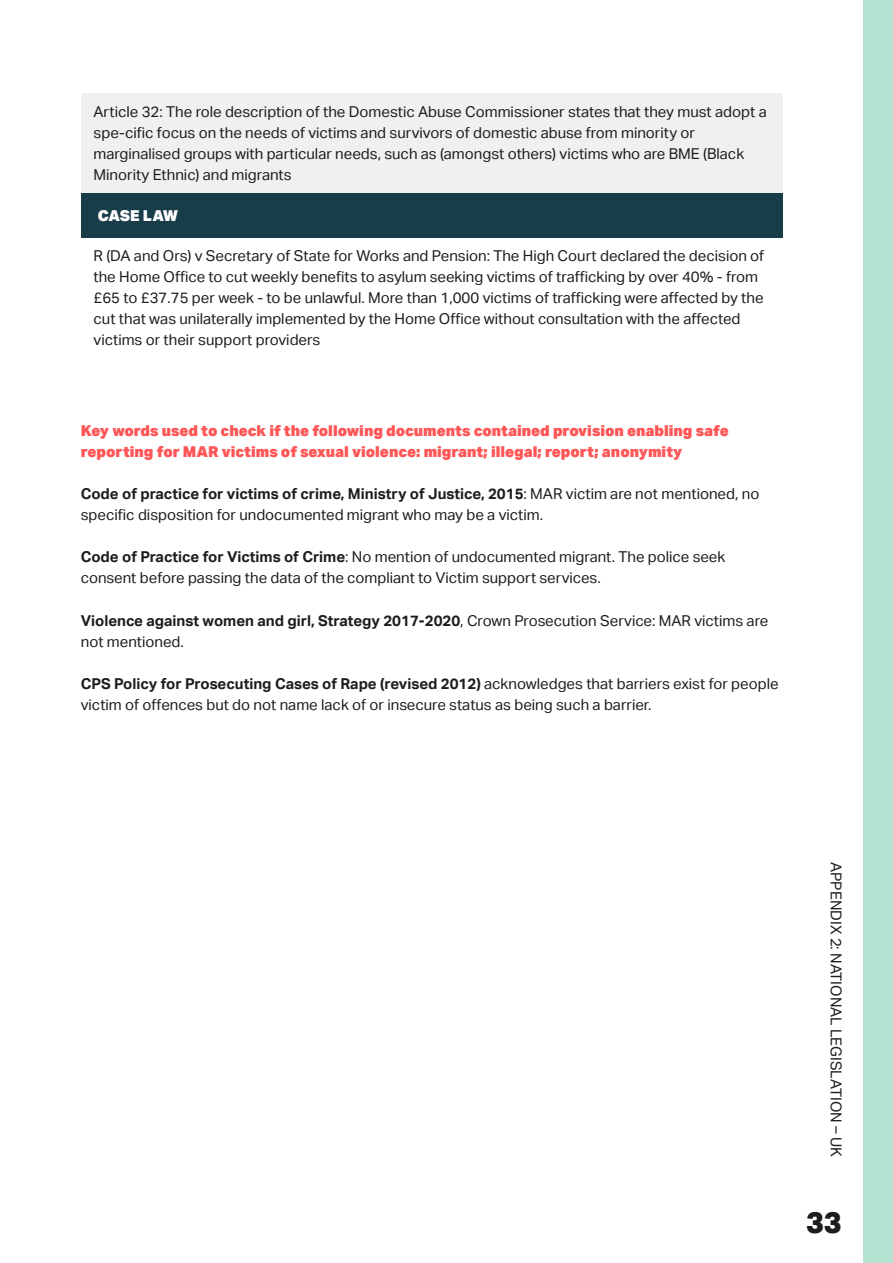
<style>
.page{position:relative;width:893px;height:1263px;background:#fff}
.page>*{position:absolute;margin:0;border:0;box-sizing:border-box;transform-origin:0 0}
.t1{font:800 30px "Aktiv Grotesk";color:#1d1d1b}
.t2{font:15px/21px "Aktiv Grotesk";color:#1d1d1b}
.t3{font:900 15px/21px "Aktiv Grotesk";color:#ff5757}
.t4{font:900 15px "Aktiv Grotesk";letter-spacing:-.02em;color:#fff}
.s1{font-weight:700}
</style>
<div class="page">
<div style="left:863px;top:0;width:30px;height:1263px;background:#b6e4d3"></div>
<div style="left:81px;top:193px;width:701px;height:44px;background:#183d49"></div>
<div style="left:81px;top:94px;width:701px;height:99px;background:#eef0f1"></div>
<p class="t2" style="left:94px;top:101px;width:675px">Article 32: The role description of the Domestic Abuse Commissioner states that they must adopt a spe-cific focus on the needs of victims and survivors of domestic abuse from minority or marginalised groups with particular needs, such as (amongst others) victims who are BME (Black Minority Ethnic) and migrants</p>
<p class="t4" style="left:98px;top:205px;width:82px">CASE LAW</p>
<p class="t2" style="left:94px;top:245px;width:672px">R (DA and Ors) v Secretary of State for Works and Pension: The High Court declared the decision of the Home Office to cut weekly benefits to asylum seeking victims of trafficking by over 40% - from £65 to £37.75 per week - to be unlawful. More than 1,000 victims of trafficking were affected by the cut that was unilaterally implemented by the Home Office without consultation with the affected victims or their support providers</p>
<p class="t3" style="left:81px;top:420px;width:649px">Key words used to check if the following documents contained provision enabling safe reporting for MAR victims of sexual violence: migrant; illegal; report; anonymity</p>
<p class="t2" style="left:81px;top:483px;width:680px"><span class="s1">Code of practice for victims of crime, Ministry of Justice, 2015</span>: MAR victim are not mentioned, no specific disposition for undocumented migrant who may be a victim.</p>
<p class="t2" style="left:81px;top:547px;width:646px"><span class="s1">Code of Practice for Victims of Crime</span>: No mention of undocumented migrant. The police seek consent before passing the data of the compliant to Victim support services.</p>
<p class="t2" style="left:81px;top:610px;width:689px"><span class="s1">Violence against women and girl, Strategy 2017-2020</span>, Crown Prosecution Service: MAR victims are not mentioned.</p>
<p class="t2" style="left:81px;top:673px;width:699px"><span class="s1">CPS Policy for Prosecuting Cases of Rape (revised 2012)</span> acknowledges that barriers exist for people victim of offences but do not name lack of or insecure status as being such a barrier.</p>
<p class="t2" style="left:846px;top:862px;width:296px;rotate:90deg">APPENDIX 2: NATIONAL LEGISLATION – UK</p>
<h1 class="t1" style="left:806px;top:1205px;width:37px">33</h1>
</div>
